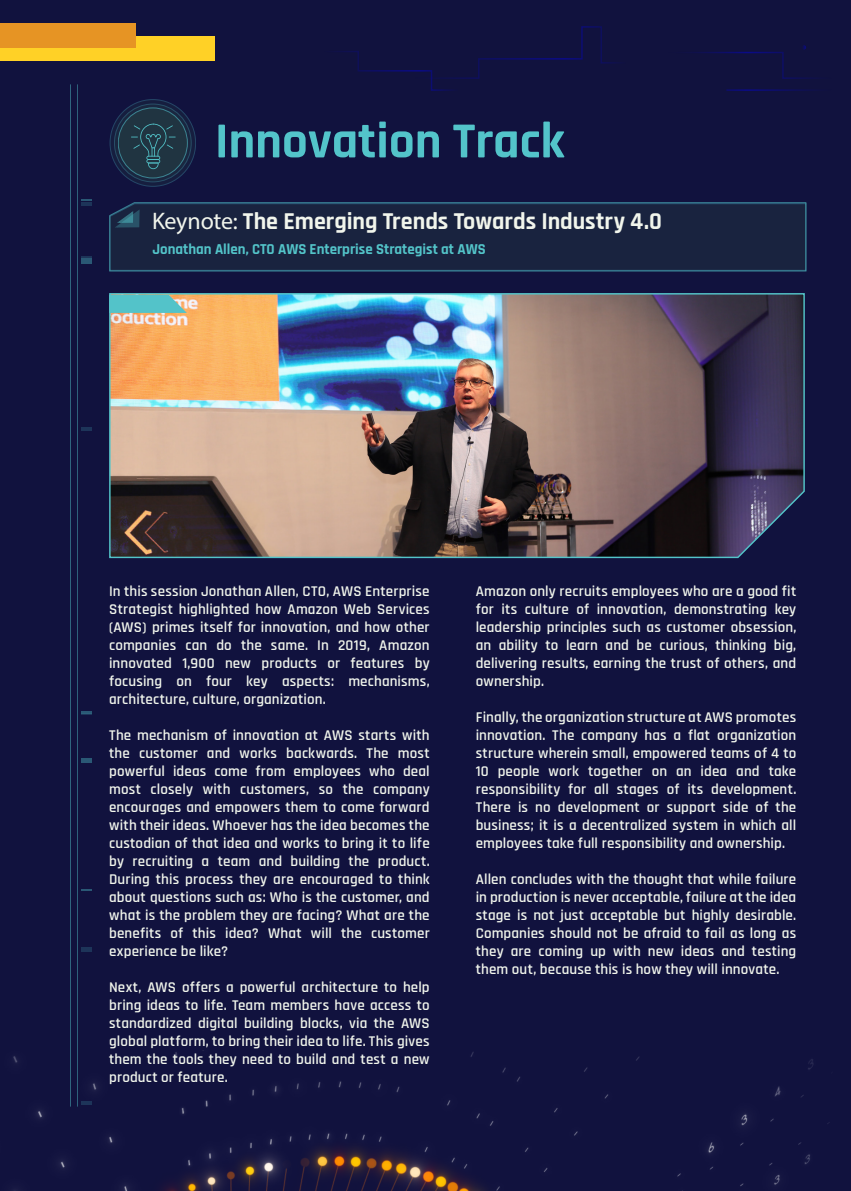
<style>
.page{position:relative;width:851px;height:1191px;background:#fff}
.page>*{position:absolute;margin:0;border:0;box-sizing:border-box;transform-origin:0 0}
.t1{font:700 51px "Rajdhani";color:#53c4ca}
.t2{font:700 24px "Rajdhani";color:#f1f5ec}
.t3{font:600 15px/18px "Rajdhani";letter-spacing:.01em;color:#f1f5ec;text-align:justify}
.t4{font:700 15px "Rajdhani";color:#53c4c9}
.s1{font-family:"Myriad Pro";font-weight:400}
</style>
<div class="page">
<div style="left:0;top:0;width:850px;height:1191px;background:#11123e"></div>
<img style="left:13px;top:1050px;width:817px;height:141px">
<div style="left:0;top:36px;width:215px;height:24px;background:#ffd126"></div>
<div style="left:0;top:24px;width:136px;height:24px;background:#e69424"></div>
<hr style="left:70px;top:84px;width:1px;height:1022px;background:#52c4ca">
<hr style="left:77px;top:84px;width:1px;height:1022px;background:#52c4ca">
<svg style="left:81px;top:1101px;width:11px;height:3px"></svg>
<hr style="left:81px;top:947px;width:11px;height:4px;background:#1d3459">
<div style="left:81px;top:758px;width:11px;height:5px;background:#2a5875"></div>
<svg style="left:81px;top:711px;width:11px;height:4px"></svg>
<hr style="left:81px;top:427px;width:11px;height:4px;background:#1d3459">
<div style="left:81px;top:259px;width:11px;height:5px;background:#2a5875"></div>
<svg style="left:81px;top:199px;width:11px;height:7px"></svg>
<svg style="left:337px;top:26px;width:280px;height:65px"></svg>
<svg style="left:691px;top:45px;width:123px;height:46px"></svg>
<svg style="left:109px;top:202px;width:697px;height:70px;background:#1a2743"></svg>
<svg style="left:113px;top:208px;width:27px;height:20px"></svg>
<svg style="left:110px;top:100px;width:85px;height:86px"></svg>
<svg style="left:114px;top:104px;width:77px;height:78px"></svg>
<div style="left:114px;top:104px;width:77px;height:78px;border:1px solid #53c4ca;border-radius:50%"></div>
<svg style="left:118px;top:108px;width:69px;height:70px;background:#213744"></svg>
<div style="left:118px;top:108px;width:69px;height:70px;border:1px solid #53c4ca;border-radius:50%"></div>
<svg style="left:131px;top:124px;width:45px;height:45px;background:#25434f"></svg>
<img style="left:109px;top:293px;width:696px;height:266px">
<svg style="left:109px;top:295px;width:78px;height:18px"></svg>
<p class="t1" style="left:215px;top:110px;width:351px">Innovation Track</p>
<p class="t2" style="left:152px;top:206px;width:511px"><span class="s1">Keynote:</span> The Emerging Trends Towards Industry 4.0</p>
<p class="t4" style="left:152px;top:240px;width:335px">Jonathan Allen, CTO AWS Enterprise Strategist at AWS</p>
<p class="t3" style="left:109px;top:582px;width:322px">In this session Jonathan Allen, CTO, AWS Enterprise Strategist highlighted how Amazon Web Services (AWS) primes itself for innovation, and how other companies can do the same. In 2019, Amazon innovated 1,900 new products or features by focusing on four key aspects: mechanisms, architecture, culture, organization.</p>
<p class="t3" style="left:109px;top:726px;width:322px">The mechanism of innovation at AWS starts with the customer and works backwards. The most powerful ideas come from employees who deal most closely with customers, so the company encourages and empowers them to come forward with their ideas. Whoever has the idea becomes the custodian of that idea and works to bring it to life by recruiting a team and building the product.<br>During this process they are encouraged to think about questions such as: Who is the customer, and what is the problem they are facing? What are the benefits of this idea? What will the customer experience be like?</p>
<p class="t3" style="left:109px;top:978px;width:322px">Next, AWS offers a powerful architecture to help bring ideas to life. Team members have access to standardized digital building blocks, via the AWS global platform, to bring their idea to life. This gives them the tools they need to build and test a new product or feature.</p>
<p class="t3" style="left:475px;top:582px;width:322px">Amazon only recruits employees who are a good fit for its culture of innovation, demonstrating key leadership principles such as customer obsession, an ability to learn and be curious, thinking big, delivering results, earning the trust of others, and ownership.</p>
<p class="t3" style="left:475px;top:708px;width:322px">Finally, the organization structure at AWS promotes innovation. The company has a flat organization structure wherein small, empowered teams of 4 to 10 people work together on an idea and take responsibility for all stages of its development.<br>There is no development or support side of the business; it is a decentralized system in which all employees take full responsibility and ownership.</p>
<p class="t3" style="left:475px;top:870px;width:322px">Allen concludes with the thought that while failure in production is never acceptable, failure at the idea stage is not just acceptable but highly desirable.<br>Companies should not be afraid to fail as long as they are coming up with new ideas and testing them out, because this is how they will innovate.</p>
</div>
